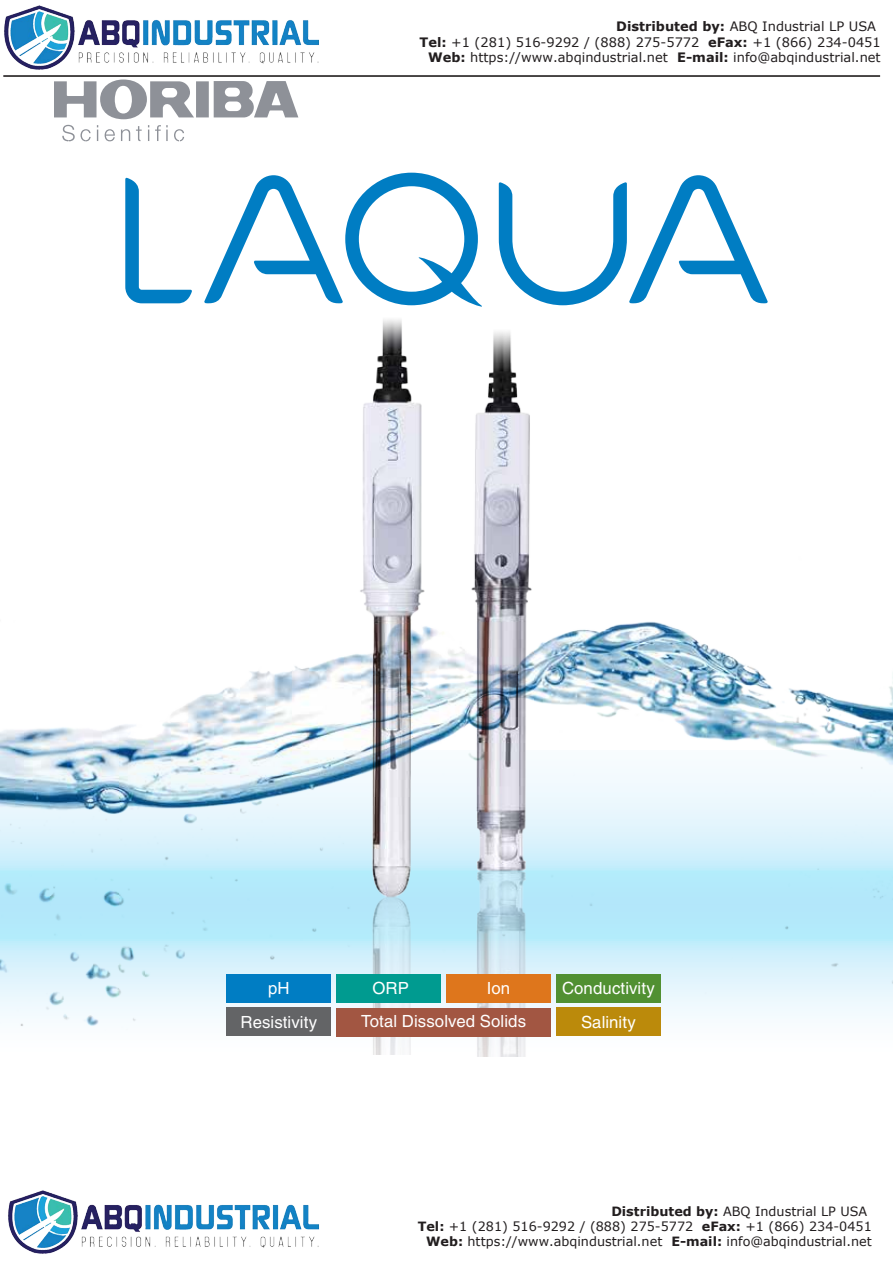
<style>
.page{position:relative;width:893px;height:1263px;background:#fff}
.page>*{position:absolute;margin:0;border:0;box-sizing:border-box;transform-origin:0 0}
.t1{font:16.8px "Helvetica LT Std";letter-spacing:.005em;color:#fff}
.t2{font:13.05px "Verdana";color:#221e1f}
.t3{font:12.75px "Verdana";color:#221e1f}
.s1{font-weight:700}
</style>
<div class="page">
<img style="left:362px;top:319px;width:60px;height:735px">
<img style="left:474px;top:331px;width:56px;height:725px">
<img style="left:0;top:552px;width:893px;height:501px">
<svg style="left:54px;top:80px;width:244px;height:61px"></svg>
<svg style="left:125px;top:178px;width:67px;height:125px"></svg>
<svg style="left:204px;top:173px;width:278px;height:134px"></svg>
<svg style="left:499px;top:175px;width:269px;height:130px"></svg>
<div style="left:337px;top:1008px;width:214px;height:28px;background:#a25642"></div>
<div style="left:556px;top:1008px;width:104px;height:28px;background:#bb8a0b"></div>
<div style="left:227px;top:1008px;width:104px;height:28px;background:#636466"></div>
<div style="left:556px;top:974px;width:104px;height:28px;background:#519032"></div>
<div style="left:446px;top:974px;width:105px;height:28px;background:#de761c"></div>
<div style="left:337px;top:974px;width:104px;height:28px;background:#009b90"></div>
<div style="left:227px;top:974px;width:104px;height:28px;background:#007dc3"></div>
<img style="left:4px;top:5px;width:315px;height:65px">
<hr style="left:3px;top:75px;width:877px;height:2px;background:#231f20">
<img style="left:8px;top:1190px;width:311px;height:64px">
<p class="t2" style="left:616px;top:17px;width:261px"><span class="s1">Distributed by:</span> ABQ Industrial LP USA</p>
<p class="t2" style="left:420px;top:33px;width:463px"><span class="s1">Tel:</span> +1 (281) 516-9292 / (888) 275-5772 <span class="s1">eFax:</span> +1 (866) 234-0451</p>
<p class="t2" style="left:428px;top:49px;width:454px"><span class="s1">Web:</span> https://www.abqindustrial.net <span class="s1">E-mail:</span> info@abqindustrial.net</p>
<p class="t1" style="left:268px;top:978px;width:23px">pH</p>
<p class="t1" style="left:373px;top:978px;width:38px">ORP</p>
<p class="t1" style="left:487px;top:978px;width:25px">Ion</p>
<p class="t1" style="left:562px;top:978px;width:94px">Conductivity</p>
<p class="t1" style="left:241px;top:1012px;width:78px">Resistivity</p>
<p class="t1" style="left:361px;top:1011px;width:166px">Total Dissolved Solids</p>
<p class="t1" style="left:581px;top:1012px;width:56px">Salinity</p>
<p class="t3" style="left:611px;top:1202px;width:257px"><span class="s1">Distributed by:</span> ABQ Industrial LP USA</p>
<p class="t3" style="left:418px;top:1217px;width:456px"><span class="s1">Tel:</span> +1 (281) 516-9292 / (888) 275-5772 <span class="s1">eFax:</span> +1 (866) 234-0451</p>
<p class="t3" style="left:426px;top:1233px;width:447px"><span class="s1">Web:</span> https://www.abqindustrial.net <span class="s1">E-mail:</span> info@abqindustrial.net</p>
</div>
